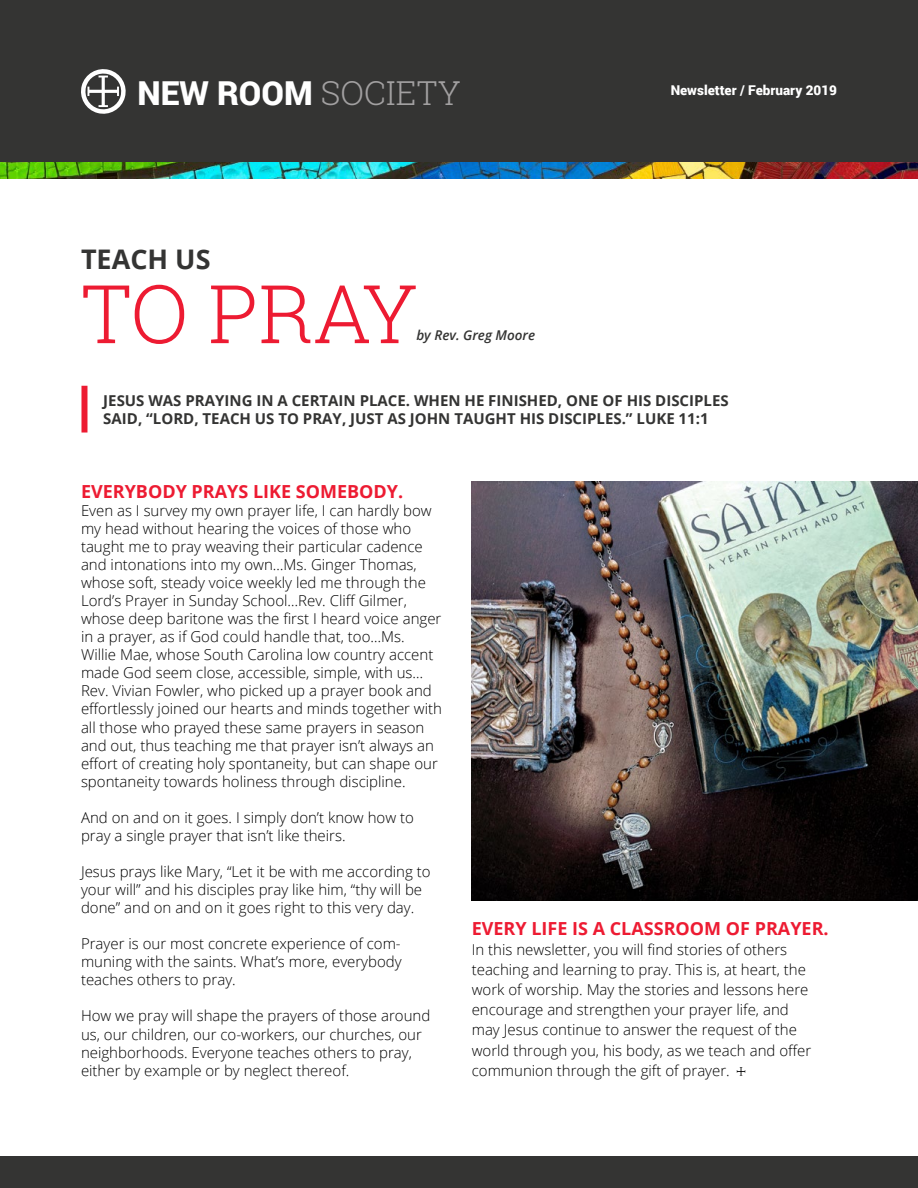
<style>
.page{position:relative;width:918px;height:1188px;background:#fff}
.page>*{position:absolute;margin:0;border:0;box-sizing:border-box;transform-origin:0 0}
.t1{font:300 81px "Roboto Slab";letter-spacing:-.005em;color:#ed1b32}
.t2{font:900 33px "Roboto";color:#fff}
.t3{font:700 27px "Open Sans";color:#343433}
.t4{font:700 18px "Open Sans";color:#ed1b32}
.t5{font:300 15px/18px "Open Sans";color:#000}
.t6{font:700 15px/18px "Open Sans";color:#343433}
.t7{font:900 13.5px "Roboto";color:#fff}
.t8{font:italic 600 13.5px "Open Sans";color:#343433}
.s1{font-family:"Roboto Slab";font-weight:300;color:#a2a0a1}
</style>
<div class="page">
<div style="left:0;top:0;width:918px;height:162px;background:#343433"></div>
<div style="left:0;top:1157px;width:918px;height:31px;background:#343433"></div>
<svg style="left:81px;top:69px;width:45px;height:45px"></svg>
<img style="left:0;top:162px;width:918px;height:16px">
<img style="left:472px;top:482px;width:446px;height:419px">
<div style="left:81px;top:386px;width:6px;height:47px;background:#ed1b32"></div>
<svg style="left:737px;top:1067px;width:8px;height:9px"></svg>
<h2 class="t2" style="left:138px;top:70px;width:325px">NEW ROOM <span class="s1">SOCIETY</span></h2>
<p class="t7" style="left:671px;top:81px;width:168px">Newsletter / February 2019</p>
<h3 class="t3" style="left:81px;top:240px;width:131px">TEACH US</h3>
<h1 class="t1" style="left:81px;top:258px;width:338px">TO PRAY</h1>
<p class="t8" style="left:416px;top:325px;width:120px">by Rev. Greg Moore</p>
<p class="t6" style="left:103px;top:391px;width:627px">JESUS WAS PRAYING IN A CERTAIN PLACE. WHEN HE FINISHED, ONE OF HIS DISCIPLES<br>SAID, “LORD, TEACH US TO PRAY, JUST AS JOHN TAUGHT HIS DISCIPLES.” LUKE 11:1</p>
<p class="t4" style="left:81px;top:479px;width:324px">EVERYBODY PRAYS LIKE SOMEBODY.</p>
<p class="t5" style="left:81px;top:501px;width:363px">Even as I survey my own prayer life, I can hardly bow my head without hearing the voices of those who taught me to pray weaving their particular cadence and intonations into my own…Ms. Ginger Thomas, whose soft, steady voice weekly led me through the Lord’s Prayer in Sunday School…Rev. Cliff Gilmer, whose deep baritone was the first I heard voice anger in a prayer, as if God could handle that, too…Ms.<br>Willie Mae, whose South Carolina low country accent made God seem close, accessible, simple, with us… Rev. Vivian Fowler, who picked up a prayer book and effortlessly joined our hearts and minds together with all those who prayed these same prayers in season and out, thus teaching me that prayer isn’t always an effort of creating holy spontaneity, but can shape our spontaneity towards holiness through discipline.</p>
<p class="t5" style="left:81px;top:808px;width:334px">And on and on it goes. I simply don’t know how to pray a single prayer that isn’t like theirs.</p>
<p class="t5" style="left:81px;top:862px;width:351px">Jesus prays like Mary, “Let it be with me according to your will” and his disciples pray like him, “thy will be done” and on and on it goes right to this very day.</p>
<p class="t5" style="left:81px;top:934px;width:322px;text-align:justify">Prayer is our most concrete experience of com&shy;muning with the saints. What’s more, everybody teaches others to pray.</p>
<p class="t5" style="left:81px;top:1007px;width:351px">How we pray will shape the prayers of those around us, our children, our co-workers, our churches, our neighborhoods. Everyone teaches others to pray, either by example or by neglect thereof.</p>
<p class="t4" style="left:472px;top:916px;width:358px">EVERY LIFE IS A CLASSROOM OF PRAYER.</p>
<p class="t5" style="left:472px;top:939px;width:341px;line-height:20.1px">In this newsletter, you will find stories of others teaching and learning to pray. This is, at heart, the work of worship. May the stories and lessons here encourage and strengthen your prayer life, and may Jesus continue to answer the request of the world through you, his body, as we teach and offer communion through the gift of prayer.</p>
</div>
